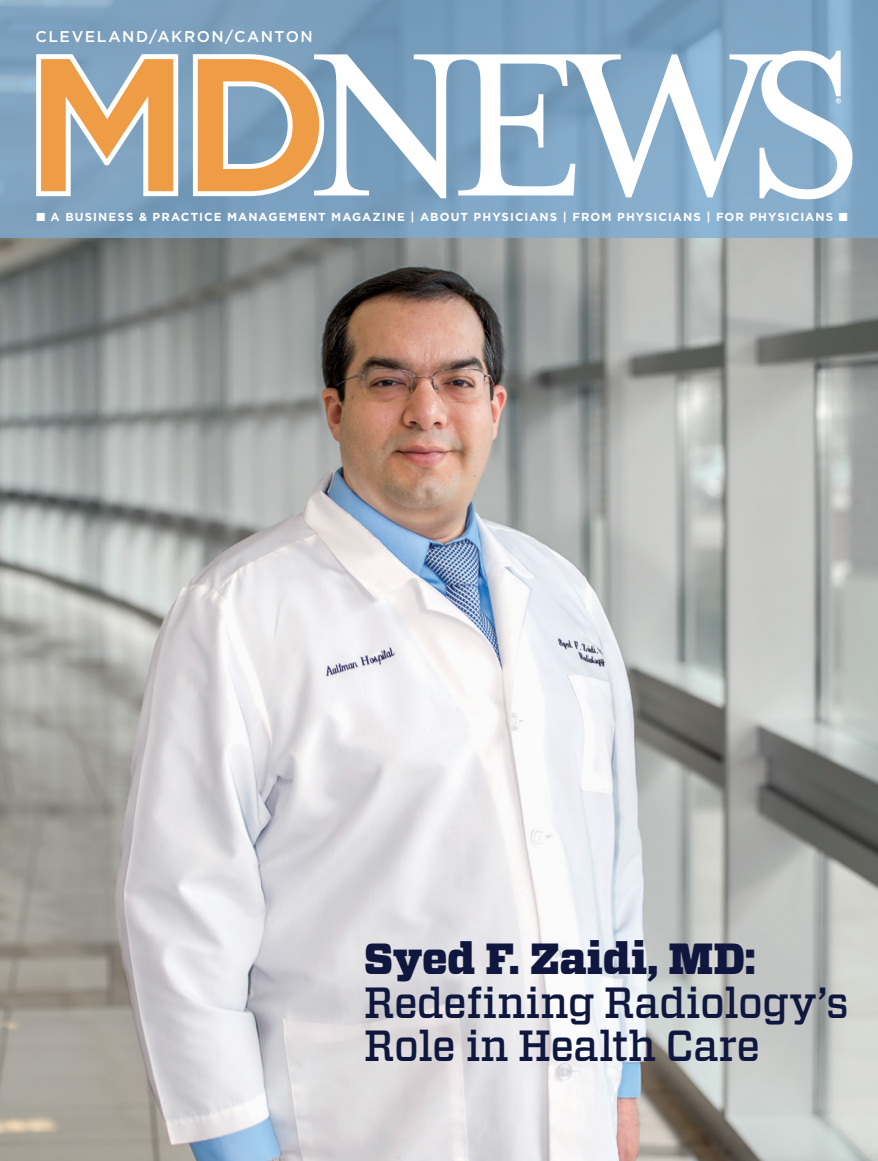
<style>
.page{position:relative;width:878px;height:1161px;background:#fff}
.page>*{position:absolute;margin:0;border:0;box-sizing:border-box;transform-origin:0 0}
.t1{font:500 43.5px/43.5px "Vitesse";letter-spacing:-.02em;color:#0f173e}
.t2{font:900 43.5px "Vitesse";letter-spacing:-.005em;color:#0f173e}
.t3{font:500 15.6px "Gotham";letter-spacing:.105em;color:#fff}
.t4{font:700 11.7px "Gotham";letter-spacing:.09em;color:#fff}
</style>
<div class="page">
<img style="left:0;top:238px;width:878px;height:923px">
<svg style="left:0;top:0;width:878px;height:238px;background:#7ca1c0"></svg>
<svg style="left:314px;top:50px;width:538px;height:149px"></svg>
<svg style="left:835px;top:98px;width:6px;height:6px"></svg>
<svg style="left:34px;top:52px;width:292px;height:147px"></svg>
<h2 class="t3" style="left:36px;top:27px;width:276px">CLEVELAND/AKRON/CANTON</h2>
<p class="t4" style="left:37px;top:210px;width:812px">■ A BUSINESS &amp; PRACTICE MANAGEMENT MAGAZINE | ABOUT PHYSICIANS | FROM PHYSICIANS | FOR PHYSICIANS ■</p>
<h1 class="t2" style="left:364px;top:930px;width:393px">Syed F. Zaidi, MD:</h1>
<h1 class="t1" style="left:364px;top:981px;width:487px">Redefining Radiology’s<br>Role in Health Care</h1>
</div>
